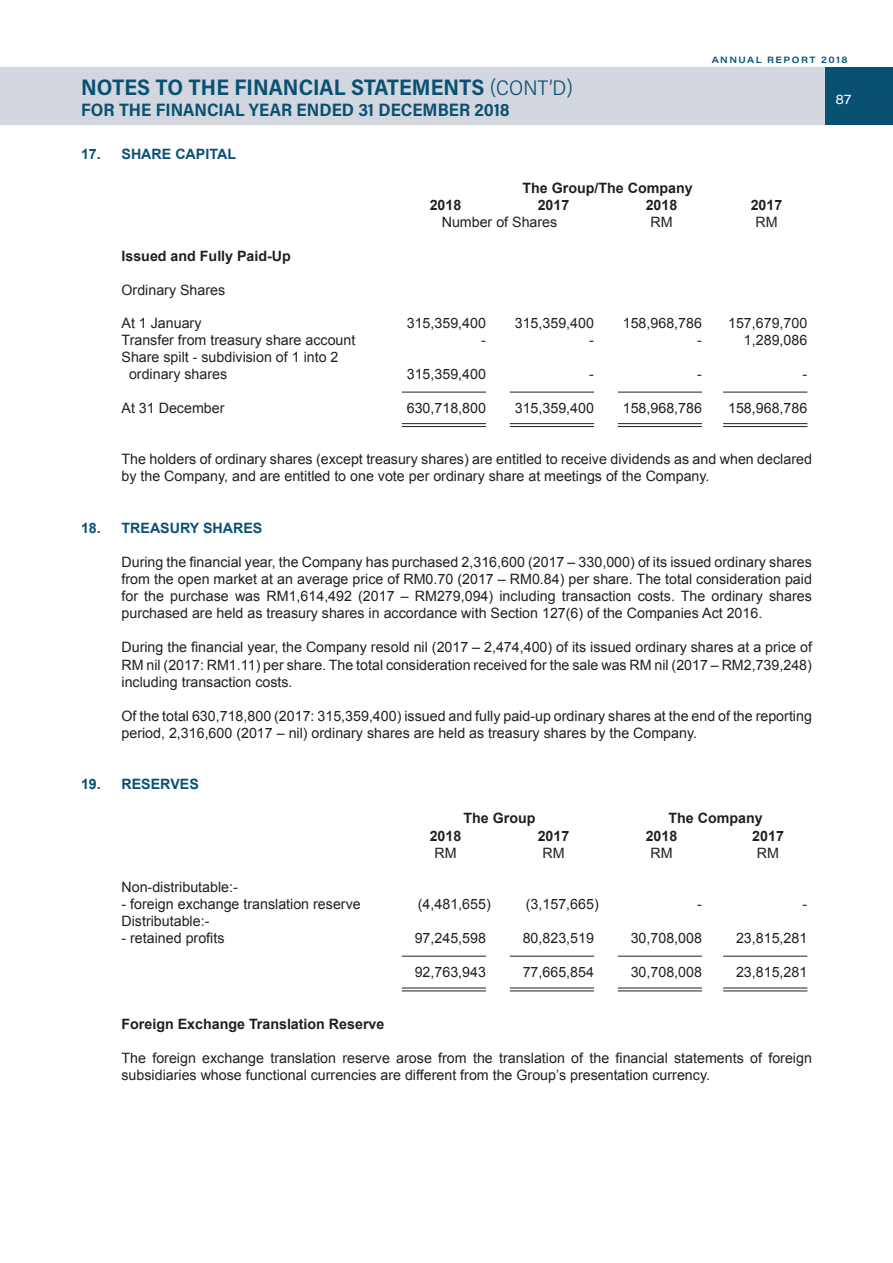
<style>
.page{position:relative;width:893px;height:1263px;background:#fff}
.page>*{position:absolute;margin:0;border:0;box-sizing:border-box;transform-origin:0 0}
.t1{font:700 22.5px "Acumin Pro Semi Cond";color:#095173}
.t2{font:700 18px "Acumin Pro Semi Cond";letter-spacing:.005em;color:#095173}
.t3{font:14.25px/17.1px "Arial";color:#231f20}
.t4{font:700 14.25px "Arial";color:#231f20}
.t5{font:700 14.25px "Arial";color:#095173}
.t6{font:13.5px "Acumin Pro Wide";color:#fff}
.t7{font:600 9px "Acumin Pro Wide";letter-spacing:.165em;color:#095173}
.s1{font-weight:300;font-size:21px}
</style>
<div class="page">
<div style="left:0;top:67px;width:825px;height:58px;background:#d2d6df"></div>
<div style="left:825px;top:67px;width:68px;height:58px;background:#095173"></div>
<hr style="left:402px;top:392px;width:84px;height:1px;background:#231f20">
<hr style="left:510px;top:392px;width:84px;height:1px;background:#231f20">
<hr style="left:618px;top:392px;width:84px;height:1px;background:#231f20">
<hr style="left:723px;top:392px;width:84px;height:1px;background:#231f20">
<hr style="left:402px;top:423px;width:84px;height:1px;background:#231f20">
<hr style="left:402px;top:426px;width:84px;height:1px;background:#231f20">
<hr style="left:510px;top:423px;width:84px;height:1px;background:#231f20">
<hr style="left:510px;top:426px;width:84px;height:1px;background:#231f20">
<hr style="left:618px;top:423px;width:84px;height:1px;background:#231f20">
<hr style="left:618px;top:426px;width:84px;height:1px;background:#231f20">
<hr style="left:723px;top:423px;width:84px;height:1px;background:#231f20">
<hr style="left:723px;top:426px;width:84px;height:1px;background:#231f20">
<hr style="left:402px;top:956px;width:84px;height:1px;background:#231f20">
<hr style="left:510px;top:956px;width:84px;height:1px;background:#231f20">
<hr style="left:618px;top:956px;width:84px;height:1px;background:#231f20">
<hr style="left:723px;top:956px;width:84px;height:1px;background:#231f20">
<hr style="left:402px;top:988px;width:84px;height:1px;background:#231f20">
<hr style="left:402px;top:990px;width:84px;height:1px;background:#231f20">
<hr style="left:510px;top:988px;width:84px;height:1px;background:#231f20">
<hr style="left:510px;top:990px;width:84px;height:1px;background:#231f20">
<hr style="left:618px;top:988px;width:84px;height:1px;background:#231f20">
<hr style="left:618px;top:990px;width:84px;height:1px;background:#231f20">
<hr style="left:723px;top:988px;width:84px;height:1px;background:#231f20">
<hr style="left:723px;top:990px;width:84px;height:1px;background:#231f20">
<p class="t7" style="left:712px;top:53px;width:137px">ANNUAL REPORT 2018</p>
<p class="t6" style="left:835px;top:90px;width:17px">87</p>
<p class="t1" style="left:81px;top:72px;width:493px">NOTES TO THE FINANCIAL STATEMENTS <span class="s1">(CONT’D)</span></p>
<p class="t2" style="left:81px;top:98px;width:430px">FOR THE FINANCIAL YEAR ENDED 31 DECEMBER 2018</p>
<p class="t5" style="left:81px;top:144px;width:157px">17. SHARE CAPITAL</p>
<p class="t4" style="left:522px;top:178px;width:172px">The Group/The Company</p>
<p class="t4" style="left:430px;top:195px;width:33px">2018</p>
<p class="t4" style="left:538px;top:195px;width:33px">2017</p>
<p class="t4" style="left:646px;top:195px;width:33px">2018</p>
<p class="t4" style="left:751px;top:195px;width:33px">2017</p>
<p class="t3" style="left:442px;top:213px;width:117px">Number of Shares</p>
<p class="t3" style="left:650px;top:213px;width:24px">RM</p>
<p class="t3" style="left:755px;top:213px;width:24px">RM</p>
<p class="t4" style="left:121px;top:246px;width:171px">Issued and Fully Paid-Up</p>
<p class="t3" style="left:121px;top:281px;width:105px">Ordinary Shares</p>
<p class="t3" style="left:121px;top:315px;width:81px">At 1 January</p>
<p class="t3" style="left:407px;top:315px;width:81px">315,359,400</p>
<p class="t3" style="left:515px;top:315px;width:81px">315,359,400</p>
<p class="t3" style="left:623px;top:315px;width:81px">158,968,786</p>
<p class="t3" style="left:728px;top:315px;width:81px">157,679,700</p>
<p class="t3" style="left:121px;top:332px;width:235px">Transfer from treasury share account</p>
<p class="t3" style="left:481px;top:332px;width:6px">-</p>
<p class="t3" style="left:589px;top:332px;width:6px">-</p>
<p class="t3" style="left:697px;top:332px;width:6px">-</p>
<p class="t3" style="left:744px;top:332px;width:65px">1,289,086</p>
<p class="t3" style="left:129px;top:349px;width:211px;text-indent:-7px">Share spilt - subdivision of 1 into 2 ordinary shares</p>
<p class="t3" style="left:407px;top:366px;width:81px">315,359,400</p>
<p class="t3" style="left:589px;top:366px;width:6px">-</p>
<p class="t3" style="left:697px;top:366px;width:6px">-</p>
<p class="t3" style="left:803px;top:366px;width:6px">-</p>
<p class="t3" style="left:121px;top:400px;width:104px">At 31 December</p>
<p class="t3" style="left:407px;top:400px;width:81px">630,718,800</p>
<p class="t3" style="left:515px;top:400px;width:81px">315,359,400</p>
<p class="t3" style="left:623px;top:400px;width:81px">158,968,786</p>
<p class="t3" style="left:728px;top:400px;width:81px">158,968,786</p>
<p class="t3" style="left:122px;top:451px;width:692px">The holders of ordinary shares (except treasury shares) are entitled to receive dividends as and when declared by the Company, and are entitled to one vote per ordinary share at meetings of the Company.</p>
<p class="t5" style="left:81px;top:518px;width:183px">18. TREASURY SHARES</p>
<p class="t3" style="left:121px;top:553px;width:692px;text-align:justify">During the financial year, the Company has purchased 2,316,600 (2017 – 330,000) of its issued ordinary shares from the open market at an average price of RM0.70 (2017 – RM0.84) per share. The total consideration paid for the purchase was RM1,614,492 (2017 – RM279,094) including transaction costs. The ordinary shares purchased are held as treasury shares in accordance with Section 127(6) of the Companies Act 2016.</p>
<p class="t3" style="left:121px;top:639px;width:692px;text-align:justify">During the financial year, the Company resold nil (2017 – 2,474,400) of its issued ordinary shares at a price of RM nil (2017: RM1.11) per share. The total consideration received for the sale was RM nil (2017 – RM2,739,248) including transaction costs.</p>
<p class="t3" style="left:121px;top:707px;width:692px">Of the total 630,718,800 (2017: 315,359,400) issued and fully paid-up ordinary shares at the end of the reporting period, 2,316,600 (2017 – nil) ordinary shares are held as treasury shares by the Company.</p>
<p class="t5" style="left:81px;top:775px;width:119px">19. RESERVES</p>
<p class="t4" style="left:463px;top:809px;width:74px">The Group</p>
<p class="t4" style="left:668px;top:809px;width:96px">The Company</p>
<p class="t4" style="left:430px;top:826px;width:33px">2018</p>
<p class="t4" style="left:538px;top:826px;width:33px">2017</p>
<p class="t4" style="left:646px;top:826px;width:33px">2018</p>
<p class="t4" style="left:752px;top:826px;width:33px">2017</p>
<p class="t3" style="left:434px;top:844px;width:24px">RM</p>
<p class="t3" style="left:542px;top:844px;width:24px">RM</p>
<p class="t3" style="left:650px;top:844px;width:24px">RM</p>
<p class="t3" style="left:757px;top:844px;width:24px">RM</p>
<p class="t3" style="left:121px;top:878px;width:118px">Non-distributable:-</p>
<p class="t3" style="left:121px;top:895px;width:241px">- foreign exchange translation reserve</p>
<p class="t3" style="left:418px;top:895px;width:74px">(4,481,655)</p>
<p class="t3" style="left:526px;top:895px;width:74px">(3,157,665)</p>
<p class="t3" style="left:697px;top:895px;width:6px">-</p>
<p class="t3" style="left:803px;top:895px;width:6px">-</p>
<p class="t3" style="left:121px;top:913px;width:89px">Distributable:-</p>
<p class="t3" style="left:121px;top:930px;width:104px">- retained profits</p>
<p class="t3" style="left:415px;top:930px;width:73px">97,245,598</p>
<p class="t3" style="left:523px;top:930px;width:73px">80,823,519</p>
<p class="t3" style="left:631px;top:930px;width:73px">30,708,008</p>
<p class="t3" style="left:736px;top:930px;width:73px">23,815,281</p>
<p class="t3" style="left:415px;top:964px;width:73px">92,763,943</p>
<p class="t3" style="left:523px;top:964px;width:73px">77,665,854</p>
<p class="t3" style="left:631px;top:964px;width:73px">30,708,008</p>
<p class="t3" style="left:736px;top:964px;width:73px">23,815,281</p>
<p class="t4" style="left:121px;top:1014px;width:264px">Foreign Exchange Translation Reserve</p>
<p class="t3" style="left:121px;top:1049px;width:692px">The foreign exchange translation reserve arose from the translation of the financial statements of foreign subsidiaries whose functional currencies are different from the Group’s presentation currency.</p>
</div>
